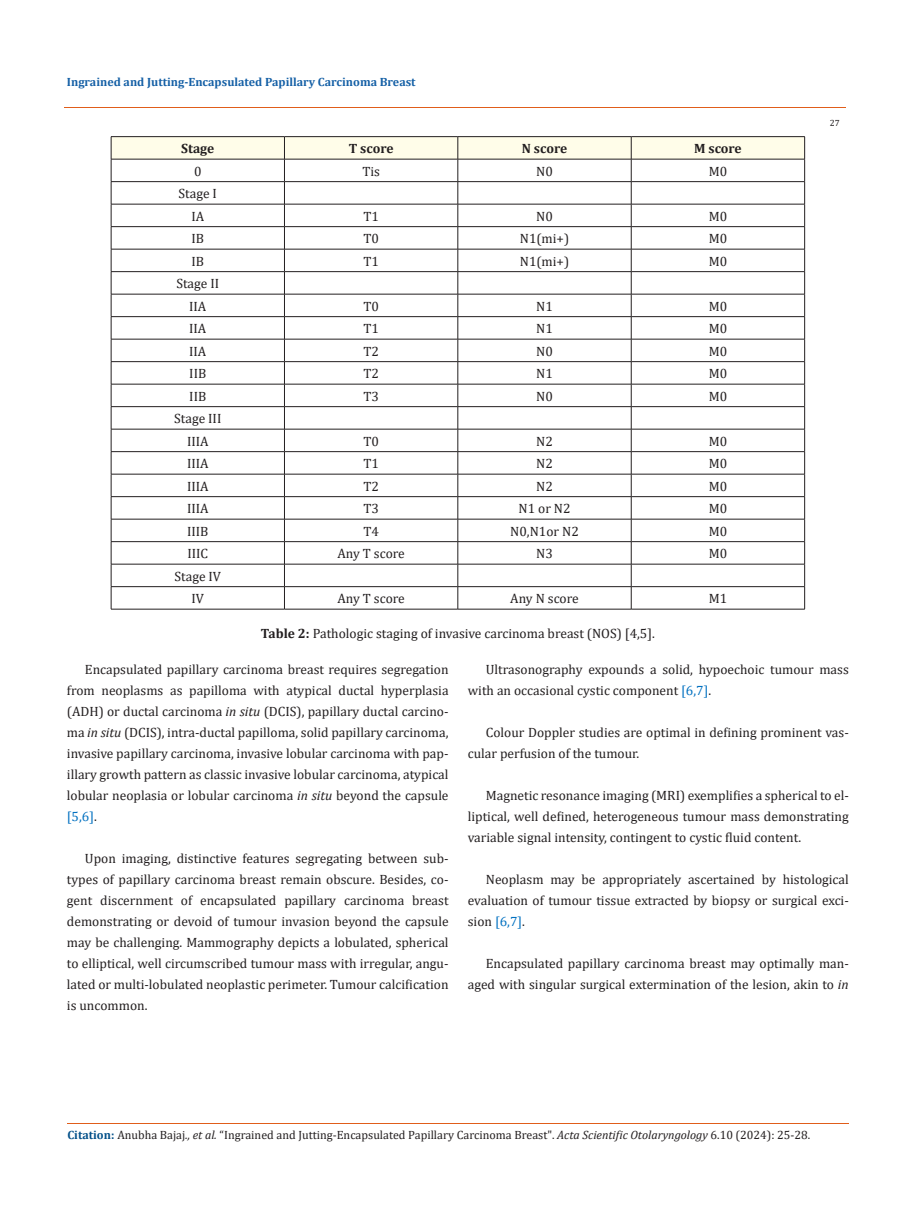
<style>
.page{position:relative;width:917px;height:1224px;background:#fff}
.page>*{position:absolute;margin:0;border:0;box-sizing:border-box;transform-origin:0 0}
.t1{font:13.5px/21px "Cambria";color:#231f20;text-align:justify}
.t2{font:700 13.5px "Cambria";color:#231f20}
.t3{font:12px "Cambria";color:#231f20}
.t4{font:700 12px "Cambria";color:#1560a6}
.t5{font:9px "Cambria";color:#231f20}
.s1{font-weight:700}
.s2{font-style:italic}
.s3{color:#0070c0}
.s4{font-weight:700;color:#035089}
</style>
<div class="page">
<hr style="left:111px;top:136px;width:173px;height:1px;background:#231f20">
<hr style="left:284px;top:136px;width:174px;height:1px;background:#231f20">
<hr style="left:458px;top:136px;width:173px;height:1px;background:#231f20">
<hr style="left:631px;top:136px;width:173px;height:1px;background:#231f20">
<svg style="left:111px;top:137px;width:694px;height:472px"></svg>
<hr style="left:111px;top:609px;width:173px;height:1px;background:#231f20">
<hr style="left:284px;top:609px;width:174px;height:1px;background:#231f20">
<hr style="left:458px;top:609px;width:173px;height:1px;background:#231f20">
<hr style="left:631px;top:609px;width:173px;height:1px;background:#231f20">
<hr style="left:64px;top:108px;width:781px;height:1px;background:#e05d1a">
<hr style="left:67px;top:1123px;width:782px;height:1px;background:#e05d1a">
<p class="t4" style="left:67px;top:73px;width:350px">Ingrained and Jutting-Encapsulated Papillary Carcinoma Breast</p>
<p class="t5" style="left:829px;top:118px;width:11px">27</p>
<p class="t2" style="left:181px;top:139px;width:35px">Stage</p>
<p class="t2" style="left:348px;top:139px;width:46px">T score</p>
<p class="t2" style="left:522px;top:139px;width:47px">N score</p>
<p class="t2" style="left:694px;top:139px;width:49px">M score</p>
<p class="t1" style="left:194px;top:160px;width:9px">0</p>
<p class="t1" style="left:362px;top:160px;width:19px">Tis</p>
<p class="t1" style="left:536px;top:160px;width:18px">N0</p>
<p class="t1" style="left:708px;top:160px;width:20px">M0</p>
<p class="t1" style="left:178px;top:183px;width:40px">Stage I</p>
<p class="t1" style="left:191px;top:205px;width:14px">IA</p>
<p class="t1" style="left:363px;top:205px;width:17px">T1</p>
<p class="t1" style="left:536px;top:205px;width:18px">N0</p>
<p class="t1" style="left:708px;top:205px;width:20px">M0</p>
<p class="t1" style="left:191px;top:228px;width:14px">IB</p>
<p class="t1" style="left:363px;top:228px;width:17px">T0</p>
<p class="t1" style="left:520px;top:228px;width:51px">N1(mi+)</p>
<p class="t1" style="left:708px;top:228px;width:20px">M0</p>
<p class="t1" style="left:191px;top:250px;width:14px">IB</p>
<p class="t1" style="left:363px;top:250px;width:17px">T1</p>
<p class="t1" style="left:520px;top:250px;width:51px">N1(mi+)</p>
<p class="t1" style="left:708px;top:250px;width:20px">M0</p>
<p class="t1" style="left:176px;top:273px;width:44px">Stage II</p>
<p class="t1" style="left:189px;top:295px;width:19px">IIA</p>
<p class="t1" style="left:363px;top:295px;width:17px">T0</p>
<p class="t1" style="left:536px;top:295px;width:18px">N1</p>
<p class="t1" style="left:708px;top:295px;width:20px">M0</p>
<p class="t1" style="left:189px;top:318px;width:19px">IIA</p>
<p class="t1" style="left:363px;top:318px;width:17px">T1</p>
<p class="t1" style="left:536px;top:318px;width:18px">N1</p>
<p class="t1" style="left:708px;top:318px;width:20px">M0</p>
<p class="t1" style="left:189px;top:340px;width:19px">IIA</p>
<p class="t1" style="left:363px;top:340px;width:17px">T2</p>
<p class="t1" style="left:536px;top:340px;width:18px">N0</p>
<p class="t1" style="left:708px;top:340px;width:20px">M0</p>
<p class="t1" style="left:189px;top:363px;width:18px">IIB</p>
<p class="t1" style="left:363px;top:363px;width:17px">T2</p>
<p class="t1" style="left:536px;top:363px;width:18px">N1</p>
<p class="t1" style="left:708px;top:363px;width:20px">M0</p>
<p class="t1" style="left:189px;top:385px;width:18px">IIB</p>
<p class="t1" style="left:363px;top:385px;width:17px">T3</p>
<p class="t1" style="left:536px;top:385px;width:18px">N0</p>
<p class="t1" style="left:708px;top:385px;width:20px">M0</p>
<p class="t1" style="left:174px;top:408px;width:49px">Stage III</p>
<p class="t1" style="left:187px;top:430px;width:23px">IIIA</p>
<p class="t1" style="left:363px;top:430px;width:17px">T0</p>
<p class="t1" style="left:536px;top:430px;width:18px">N2</p>
<p class="t1" style="left:708px;top:430px;width:20px">M0</p>
<p class="t1" style="left:187px;top:453px;width:23px">IIIA</p>
<p class="t1" style="left:363px;top:453px;width:17px">T1</p>
<p class="t1" style="left:536px;top:453px;width:18px">N2</p>
<p class="t1" style="left:708px;top:453px;width:20px">M0</p>
<p class="t1" style="left:187px;top:475px;width:23px">IIIA</p>
<p class="t1" style="left:363px;top:475px;width:17px">T2</p>
<p class="t1" style="left:536px;top:475px;width:18px">N2</p>
<p class="t1" style="left:708px;top:475px;width:20px">M0</p>
<p class="t1" style="left:187px;top:498px;width:23px">IIIA</p>
<p class="t1" style="left:363px;top:498px;width:17px">T3</p>
<p class="t1" style="left:518px;top:498px;width:54px">N1 or N2</p>
<p class="t1" style="left:708px;top:498px;width:20px">M0</p>
<p class="t1" style="left:187px;top:520px;width:23px">IIIB</p>
<p class="t1" style="left:363px;top:520px;width:17px">T4</p>
<p class="t1" style="left:510px;top:520px;width:70px">N0,N1or N2</p>
<p class="t1" style="left:708px;top:520px;width:20px">M0</p>
<p class="t1" style="left:187px;top:543px;width:22px">IIIC</p>
<p class="t1" style="left:337px;top:543px;width:69px">Any T score</p>
<p class="t1" style="left:536px;top:543px;width:18px">N3</p>
<p class="t1" style="left:708px;top:543px;width:20px">M0</p>
<p class="t1" style="left:174px;top:565px;width:48px">Stage IV</p>
<p class="t1" style="left:191px;top:588px;width:14px">IV</p>
<p class="t1" style="left:337px;top:588px;width:69px">Any T score</p>
<p class="t1" style="left:510px;top:588px;width:70px">Any N score</p>
<p class="t1" style="left:708px;top:588px;width:20px">M1</p>
<p class="t1" style="left:261px;top:623px;width:395px"><span class="s1">Table 2:</span> Pathologic staging of invasive carcinoma breast (NOS) [4,5].</p>
<p class="t1" style="left:67px;top:659px;width:383px;text-indent:18px">Encapsulated papillary carcinoma breast requires segregation from neoplasms as papilloma with atypical ductal hyperplasia (ADH) or ductal carcinoma <span class="s2">in situ</span> (DCIS), papillary ductal carcino&shy;ma <span class="s2">in situ</span> (DCIS), intra-ductal papilloma, solid papillary carcinoma, invasive papillary carcinoma, invasive lobular carcinoma with pap&shy;illary growth pattern as classic invasive lobular carcinoma, atypical lobular neoplasia or lobular carcinoma <span class="s2">in situ</span> beyond the capsule <span class="s3">[5,6]</span>.</p>
<p class="t1" style="left:67px;top:848px;width:383px;text-indent:18px">Upon imaging, distinctive features segregating between sub&shy;types of papillary carcinoma breast remain obscure. Besides, co&shy;gent discernment of encapsulated papillary carcinoma breast demonstrating or devoid of tumour invasion beyond the capsule may be challenging. Mammography depicts a lobulated, spherical to elliptical, well circumscribed tumour mass with irregular, angu&shy;lated or multi-lobulated neoplastic perimeter. Tumour calcification is uncommon.</p>
<p class="t1" style="left:468px;top:659px;width:382px;text-indent:18px">Ultrasonography expounds a solid, hypoechoic tumour mass with an occasional cystic component <span class="s3">[6,7]</span>.</p>
<p class="t1" style="left:468px;top:722px;width:382px;text-indent:18px">Colour Doppler studies are optimal in defining prominent vas&shy;cular perfusion of the tumour.</p>
<p class="t1" style="left:468px;top:785px;width:382px;text-indent:18px">Magnetic resonance imaging (MRI) exemplifies a spherical to el&shy;liptical, well defined, heterogeneous tumour mass demonstrating variable signal intensity, contingent to cystic fluid content.</p>
<p class="t1" style="left:468px;top:869px;width:382px;text-indent:18px">Neoplasm may be appropriately ascertained by histological evaluation of tumour tissue extracted by biopsy or surgical exci&shy;sion <span class="s3">[6,7]</span>.</p>
<p class="t1" style="left:468px;top:953px;width:382px;text-align:right">Encapsulated papillary carcinoma breast may optimally man&shy;aged with singular surgical extermination of the lesion, akin to <span class="s2">in</span></p>
<p class="t3" style="left:67px;top:1127px;width:744px"><span class="s4">Citation:</span> Anubha Bajaj<span class="s2">., et al.</span> “Ingrained and Jutting-Encapsulated Papillary Carcinoma Breast". <span class="s2">Acta Scientific Otolaryngology</span> 6.10 (2024): 25-28.</p>
</div>
